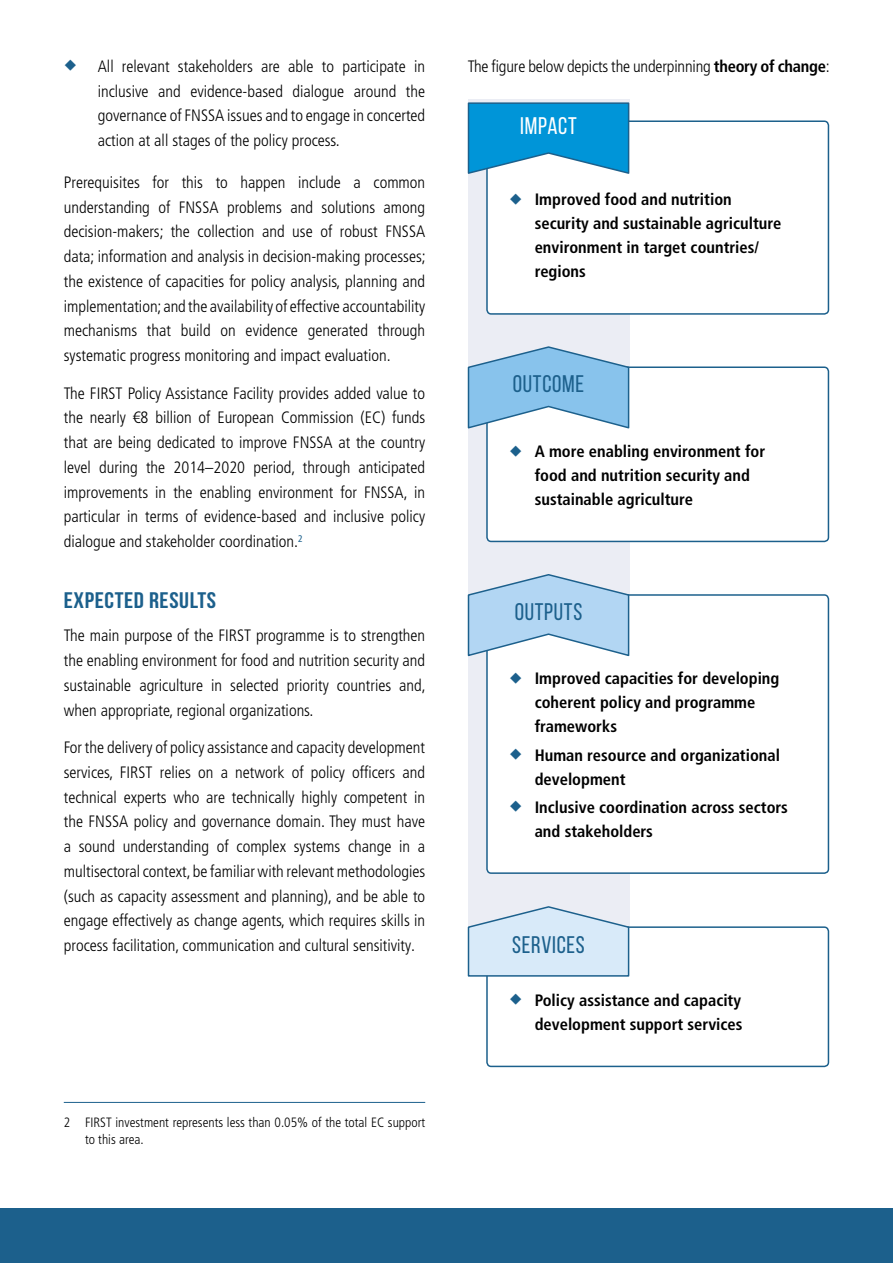
<style>
.page{position:relative;width:893px;height:1263px;background:#fff}
.page>*{position:absolute;margin:0;border:0;box-sizing:border-box;transform-origin:0 0}
.t1{font:24px "Bebas Neue";letter-spacing:.03em;color:#1c608c}
.t2{font:24px "Bebas Neue";letter-spacing:.03em;color:#fff}
.t3{font:700 22.5px "Bebas Neue";letter-spacing:.025em;color:#1c608c;scale:1.1 1}
.t4{font:300 condensed 16.5px/24.8px "Frutiger LT Pro";color:#000;text-align:justify}
.t5{font:700 condensed 16.5px/24px "Frutiger LT Pro";color:#000}
.t6{font:300 condensed 13.5px/16.5px "Frutiger LT Pro";color:#000}
.s1{color:#1c608c}
.s2{font-weight:700}
</style>
<div class="page">
<div style="left:0;top:1208px;width:893px;height:55px;background:#1c608c"></div>
<hr style="left:64px;top:1102px;width:361px;height:1px;background:#1c608c">
<div style="left:468px;top:100px;width:161px;height:841px;background:#ebedf4"></div>
<div style="left:487px;top:121px;width:341px;height:193px;background:#fff;border-radius:4px"></div>
<div style="left:486px;top:120px;width:343px;height:195px;border:2px solid #1c608c;border-radius:4px"></div>
<svg style="left:467px;top:102px;width:163px;height:73px;background:#2ba2d9"></svg>
<div style="left:487px;top:367px;width:341px;height:174px;background:#fff;border-radius:4px"></div>
<div style="left:486px;top:366px;width:343px;height:176px;border:2px solid #1c608c;border-radius:4px"></div>
<svg style="left:467px;top:345px;width:163px;height:85px"></svg>
<div style="left:486px;top:926px;width:343px;height:141px;border:2px solid #1c608c;border-radius:4px"></div>
<svg style="left:467px;top:905px;width:163px;height:72px"></svg>
<div style="left:487px;top:595px;width:341px;height:278px;background:#fff;border-radius:4px"></div>
<div style="left:486px;top:594px;width:343px;height:280px;border:2px solid #1c608c;border-radius:4px"></div>
<svg style="left:467px;top:573px;width:163px;height:84px"></svg>
<p class="t4" style="left:98px;top:54px;width:329px;text-indent:-34px"><span class="s1">◆</span> All relevant stakeholders are able to participate in inclusive and evidence-based dialogue around the governance of FNSSA issues and to engage in concerted action at all stages of the policy process.</p>
<p class="t4" style="left:64px;top:170px;width:364px">Prerequisites for this to happen include a common understanding of FNSSA problems and solutions among decision-makers; the collection and use of robust FNSSA data; information and analysis in decision-making processes; the existence of capacities for policy analysis, planning and implementation; and the availability of effective accountability mechanisms that build on evidence generated through systematic progress monitoring and impact evaluation.</p>
<p class="t4" style="left:64px;top:381px;width:363px">The FIRST Policy Assistance Facility provides added value to the nearly €8 billion of European Commission (EC) funds that are being dedicated to improve FNSSA at the country level during the 2014–2020 period, through anticipated improvements in the enabling environment for FNSSA, in particular in terms of evidence-based and inclusive policy dialogue and stakeholder coordination.<sup>2</sup></p>
<h2 class="t3" style="left:64px;top:588px;width:140px">EXPECTED RESULTS</h2>
<p class="t4" style="left:64px;top:623px;width:363px">The main purpose of the FIRST programme is to strengthen the enabling environment for food and nutrition security and sustainable agriculture in selected priority countries and, when appropriate, regional organizations.</p>
<p class="t4" style="left:64px;top:735px;width:363px">For the delivery of policy assistance and capacity development services, FIRST relies on a network of policy officers and technical experts who are technically highly competent in the FNSSA policy and governance domain. They must have a sound understanding of complex systems change in a multisectoral context, be familiar with relevant methodologies (such as capacity assessment and planning), and be able to engage effectively as change agents, which requires skills in process facilitation, communication and cultural sensitivity.</p>
<p class="t6" style="left:85px;top:1115px;width:342px;text-indent:-21px">2 FIRST investment represents less than 0.05% of the total EC support to this area.</p>
<p class="t4" style="left:468px;top:54px;width:364px">The figure below depicts the underpinning <span class="s2">theory of change</span>:</p>
<h1 class="t2" style="left:520px;top:113px;width:58px">IMPACT</h1>
<p class="t5" style="left:535px;top:188px;width:248px;text-indent:-26px"><span class="s1">◆</span> Improved food and nutrition security and sustainable agriculture environment in target countries/ regions</p>
<h1 class="t1" style="left:513px;top:371px;width:73px">OUTCOME</h1>
<p class="t5" style="left:535px;top:440px;width:232px;text-indent:-26px"><span class="s1">◆</span> A more enabling environment for food and nutrition security and sustainable agriculture</p>
<h1 class="t1" style="left:515px;top:599px;width:69px">OUTPUTS</h1>
<p class="t5" style="left:535px;top:667px;width:246px;text-indent:-26px"><span class="s1">◆</span> Improved capacities for developing coherent policy and programme frameworks</p>
<p class="t5" style="left:535px;top:743px;width:247px;text-indent:-26px"><span class="s1">◆</span> Human resource and organizational development</p>
<p class="t5" style="left:535px;top:795px;width:255px;text-indent:-26px"><span class="s1">◆</span> Inclusive coordination across sectors and stakeholders</p>
<h1 class="t1" style="left:512px;top:932px;width:74px">SERVICES</h1>
<p class="t5" style="left:509px;top:988px;width:235px;text-align:right"><span class="s1">◆</span> Policy assistance and capacity development support services</p>
</div>
